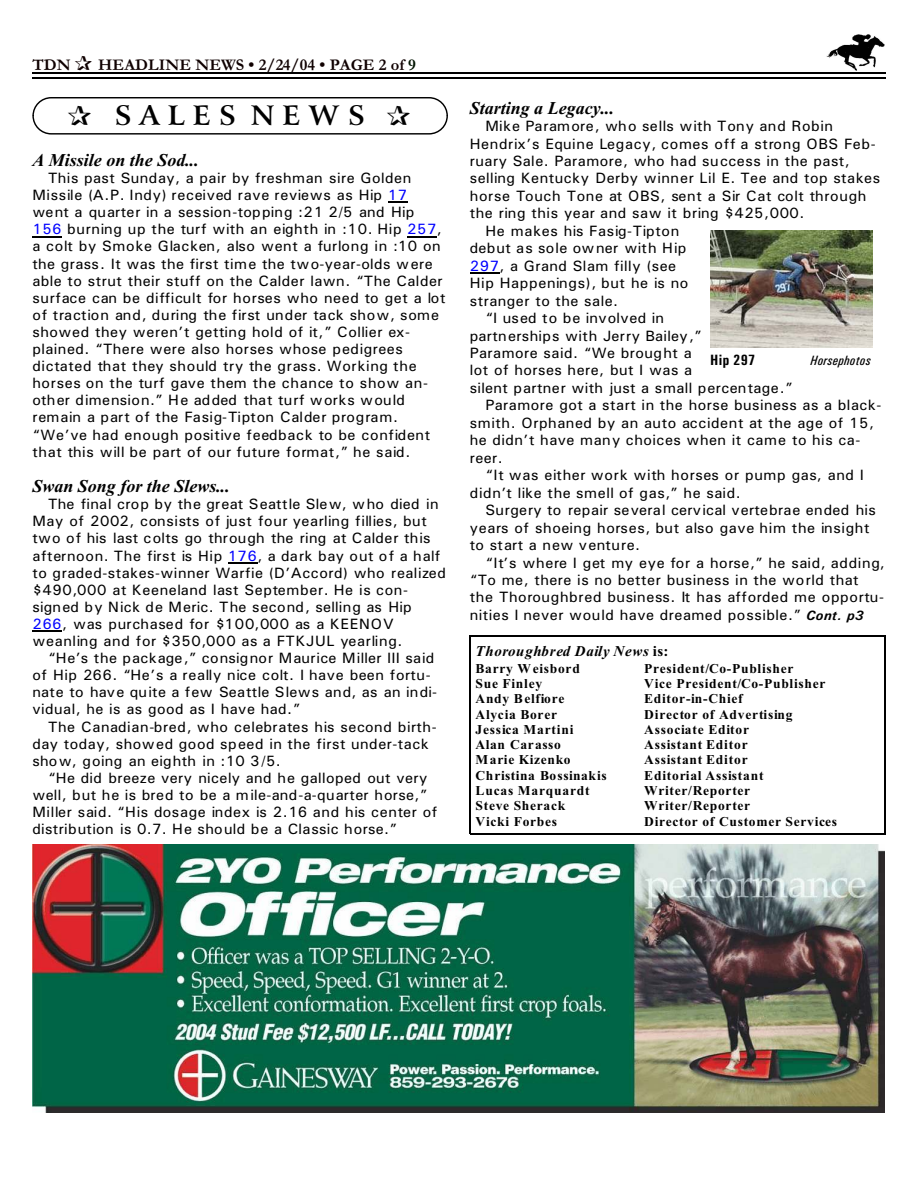
<style>
.page{position:relative;width:918px;height:1188px;background:#fff}
.page>*{position:absolute;margin:0;border:0;box-sizing:border-box;transform-origin:0 0}
.t1{font:700 27px "Arrus BT";letter-spacing:.295em;color:#000}
.t2{font:italic 700 18px "Times New Roman";color:#000}
.t3{font:700 16.5px "Garamond";letter-spacing:.005em;color:#0f0000}
.t4{font:15px/17.1px "Univers";letter-spacing:.03em;color:#000}
.t5{font:15px "Univers";letter-spacing:.01em;color:#000}
.t6{font:italic 700 15px "Times New Roman";letter-spacing:.05em;color:#000}
.t7{font:700 15px "Univers Condensed";letter-spacing:.025em;color:#000}
.t8{font:700 13.5px "Times New Roman";letter-spacing:.055em;color:#000}
.t9{font:700 13.5px "Times New Roman";letter-spacing:.035em;color:#000}
.t10{font:italic 13.5px "Univers Condensed";letter-spacing:.02em;color:#000}
.s1{color:#001400}
.s2{color:#00f}
.s3{font-weight:700;font-style:italic;font-size:13.5px}
.s4{font-style:normal}
</style>
<div class="page">
<img style="left:826px;top:34px;width:59px;height:36px">
<hr style="left:32px;top:72px;width:853px;height:1px;background:#000">
<hr style="left:32px;top:77px;width:853px;height:2px;background:#000">
<img style="left:32px;top:844px;width:852px;height:269px">
<div style="left:32px;top:97px;width:416px;height:38px;border:1px solid #000;border-radius:18px"></div>
<img style="left:710px;top:230px;width:162px;height:117px">
<svg style="left:388px;top:202px;width:20px;height:1px"></svg>
<hr style="left:32px;top:236px;width:30px;height:1px;background:#000">
<hr style="left:407px;top:236px;width:30px;height:1px;background:#000">
<svg style="left:228px;top:562px;width:29px;height:1px"></svg>
<hr style="left:32px;top:631px;width:30px;height:1px;background:#000">
<hr style="left:470px;top:272px;width:30px;height:1px;background:#000">
<hr style="left:470px;top:635px;width:1px;height:199px;background:#000">
<hr style="left:884px;top:635px;width:1px;height:199px;background:#000">
<hr style="left:470px;top:635px;width:415px;height:2px;background:#000">
<hr style="left:470px;top:833px;width:415px;height:1px;background:#000">
<p class="t3" style="left:32px;top:59px;width:40px">TDN</p>
<p class="t3" style="left:98px;top:59px;width:319px">HEADLINE NEWS • 2/24/04 • PAGE 2 of <span class="s1">9</span></p>
<h1 class="t1" style="left:114px;top:105px;width:252px">SALES NEWS</h1>
<p class="t2" style="left:32px;top:154px;width:168px">A Missile on the Sod...</p>
<p class="t4" style="left:32px;top:171px;width:415px;text-indent:16px">This past Sunday, a pair by freshman sire Golden Missile (A.P. Indy) received rave reviews as Hip <span class="s2">17 </span>went a quarter in a session-topping :21 2/5 and Hip <span class="s2">156</span> burning up the turf with an eighth in :10. Hip <span class="s2">257</span>, a colt by Smoke Glacken, also went a furlong in :10 on the grass. It was the first time the two-year-olds were able to strut their stuff on the Calder lawn. “The Calder surface can be difficult for horses who need to get a lot of traction and, during the first under tack show, some showed they weren’t getting hold of it,” Collier ex&shy;plained. “There were also horses whose pedigrees dictated that they should try the grass. Working the horses on the turf gave them the chance to show an&shy;other dimension.” He added that turf works would remain a part of the Fasig-Tipton Calder program. “We’ve had enough positive feedback to be confident that this will be part of our future format,” he said.</p>
<p class="t2" style="left:32px;top:480px;width:199px">Swan Song for the Slews...</p>
<p class="t4" style="left:32px;top:497px;width:415px;text-indent:16px">The final crop by the great Seattle Slew, who died in May of 2002, consists of just four yearling fillies, but two of his last colts go through the ring at Calder this afternoon. The first is Hip <span class="s2">176</span>, a dark bay out of a half to graded-stakes-winner Warfie (D’Accord) who realized $490,000 at Keeneland last September. He is con&shy;signed by Nick de Meric. The second, selling as Hip <span class="s2">266</span>, was purchased for $100,000 as a KEENOV weanling and for $350,000 as a FTKJUL yearling.</p>
<p class="t4" style="left:32px;top:651px;width:406px;text-indent:16px">“He’s the package,” consignor Maurice Miller III said of Hip 266. “He’s a really nice colt. I have been fortu&shy;nate to have quite a few Seattle Slews and, as an indi&shy;vidual, he is as good as I have had.”</p>
<p class="t4" style="left:32px;top:719px;width:406px;text-indent:16px">The Canadian-bred, who celebrates his second birth&shy;day today, showed good speed in the first under-tack show, going an eighth in :10 3/5.</p>
<p class="t4" style="left:32px;top:770px;width:407px;text-indent:16px">“He did breeze very nicely and he galloped out very well, but he is bred to be a mile-and-a-quarter horse,” Miller said. “His dosage index is 2.16 and his center of distribution is 0.7. He should be a Classic horse.”</p>
<p class="t2" style="left:470px;top:102px;width:146px">Starting a Legacy...</p>
<p class="t5" style="left:485px;top:121px;width:349px">Mike Paramore, who sells with Tony and Robin</p>
<p class="t4" style="left:470px;top:136px;width:408px">Hendrix’s Equine Legacy, comes off a strong OBS Feb-</p>
<p class="t4" style="left:470px;top:154px;width:382px">ruary Sale. Paramore, who had success in the past,</p>
<p class="t4" style="left:470px;top:171px;width:412px">selling Kentucky Derby winner Lil E. Tee and top stakes</p>
<p class="t4" style="left:470px;top:188px;width:398px">horse Touch Tone at OBS, sent a Sir Cat colt through</p>
<p class="t4" style="left:470px;top:206px;width:336px">the ring this year and saw it bring $425,000.</p>
<p class="t4" style="left:485px;top:223px;width:195px">He makes his Fasig-Tipton</p>
<p class="t5" style="left:470px;top:243px;width:218px">debut as sole owner with Hip</p>
<p class="t4" style="left:470px;top:258px;width:208px"><span class="s2">297</span>, a Grand Slam filly (see</p>
<p class="t4" style="left:470px;top:276px;width:220px">Hip Happenings), but he is no</p>
<p class="t4" style="left:470px;top:293px;width:150px">stranger to the sale.</p>
<p class="t5" style="left:485px;top:313px;width:180px">“I used to be involved in</p>
<p class="t4" style="left:470px;top:328px;width:233px">partnerships with Jerry Bailey,”</p>
<p class="t4" style="left:470px;top:346px;width:223px">Paramore said. “We brought a</p>
<p class="t4" style="left:470px;top:363px;width:224px">lot of horses here, but I was a</p>
<p class="t4" style="left:470px;top:381px;width:324px">silent partner with just a small percentage.”</p>
<p class="t4" style="left:485px;top:398px;width:397px">Paramore got a start in the horse business as a black-</p>
<p class="t4" style="left:470px;top:415px;width:406px">smith. Orphaned by an auto accident at the age of 15,</p>
<p class="t4" style="left:470px;top:433px;width:392px">he didn’t have many choices when it came to his ca-</p>
<p class="t4" style="left:470px;top:450px;width:34px">reer.</p>
<p class="t4" style="left:485px;top:468px;width:380px">“It was either work with horses or pump gas, and I</p>
<p class="t4" style="left:470px;top:485px;width:273px">didn’t like the smell of gas,” he said.</p>
<p class="t5" style="left:485px;top:505px;width:392px">Surgery to repair several cervical vertebrae ended his</p>
<p class="t4" style="left:470px;top:520px;width:401px">years of shoeing horses, but also gave him the insight</p>
<p class="t4" style="left:470px;top:538px;width:172px">to start a new venture.</p>
<p class="t4" style="left:485px;top:555px;width:401px">“It’s where I get my eye for a horse,” he said, adding,</p>
<p class="t4" style="left:470px;top:573px;width:390px">“To me, there is no better business in the world that</p>
<p class="t4" style="left:470px;top:590px;width:416px">the Thoroughbred business. It has afforded me opportu-</p>
<p class="t4" style="left:470px;top:608px;width:395px">nities I never would have dreamed possible.” <span class="s3">Cont. p3</span></p>
<p class="t6" style="left:476px;top:646px;width:195px">Thoroughbred Daily News <span class="s4">is:</span></p>
<p class="t8" style="left:476px;top:664px;width:106px">Barry Weisbord</p>
<p class="t8" style="left:644px;top:664px;width:151px">President/Co-Publisher</p>
<p class="t8" style="left:476px;top:679px;width:68px">Sue Finley</p>
<p class="t8" style="left:644px;top:679px;width:183px">Vice President/Co-Publisher</p>
<p class="t8" style="left:476px;top:694px;width:90px">Andy Belfiore</p>
<p class="t8" style="left:644px;top:694px;width:100px">Editor-in-Chief</p>
<p class="t8" style="left:476px;top:709px;width:83px">Alycia Borer</p>
<p class="t8" style="left:644px;top:709px;width:150px">Director of Advertising</p>
<p class="t8" style="left:476px;top:725px;width:99px">Jessica Martini</p>
<p class="t8" style="left:644px;top:725px;width:106px">Associate Editor</p>
<p class="t8" style="left:476px;top:740px;width:87px">Alan Carasso</p>
<p class="t8" style="left:644px;top:740px;width:105px">Assistant Editor</p>
<p class="t8" style="left:476px;top:755px;width:97px">Marie Kizenko</p>
<p class="t8" style="left:644px;top:755px;width:105px">Assistant Editor</p>
<p class="t9" style="left:476px;top:771px;width:133px">Christina Bossinakis</p>
<p class="t8" style="left:644px;top:771px;width:121px">Editorial Assistant</p>
<p class="t8" style="left:476px;top:786px;width:116px">Lucas Marquardt</p>
<p class="t8" style="left:644px;top:786px;width:108px">Writer/Reporter</p>
<p class="t8" style="left:476px;top:801px;width:91px">Steve Sherack</p>
<p class="t8" style="left:644px;top:801px;width:108px">Writer/Reporter</p>
<p class="t8" style="left:476px;top:817px;width:83px">Vicki Forbes</p>
<p class="t8" style="left:644px;top:817px;width:194px">Director of Customer Services</p>
<p class="t7" style="left:710px;top:354px;width:47px">Hip 297</p>
<p class="t10" style="left:811px;top:355px;width:62px">Horsephotos</p>
</div>
